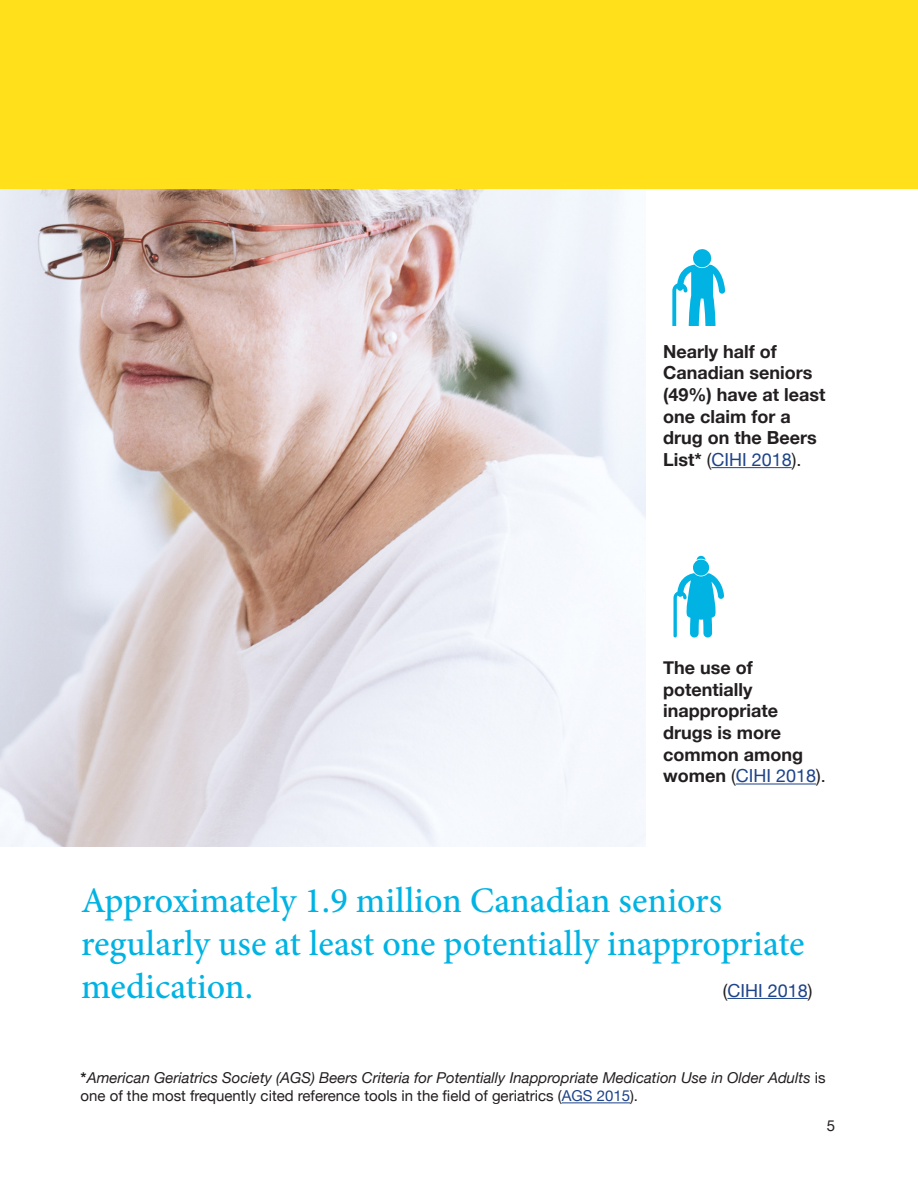
<style>
.page{position:relative;width:918px;height:1188px;background:#fff}
.page>*{position:absolute;margin:0;border:0;box-sizing:border-box;transform-origin:0 0}
.Heading_2{font:500 36px/43.2px "Minion Pro";color:#00b3e3}
.t1{font:700 18px/21.6px "Helvetica Neue";color:#231f20}
.t2{font:18px "Helvetica Neue";color:#1d4389}
.t3{font:italic 15px/18px "Helvetica Neue";color:#231f20}
.t4{font:15px "Helvetica Neue";color:#231f20}
.s1{font-weight:400}
.s2{font-weight:400;color:#1d4389}
.s3{color:#231f20}
.s4{font-weight:700;font-style:normal}
.s5{font-style:normal}
.s6{font-style:normal;color:#1d4389}
</style>
<div class="page">
<img style="left:0;top:189px;width:646px;height:658px">
<div style="left:0;top:0;width:918px;height:189px;background:#ffe01b"></div>
<svg style="left:672px;top:249px;width:53px;height:76px"></svg>
<svg style="left:673px;top:556px;width:51px;height:82px"></svg>
<hr style="left:711px;top:467px;width:81px;height:1px;background:#1d4389">
<hr style="left:736px;top:784px;width:80px;height:1px;background:#1d4389">
<hr style="left:562px;top:1103px;width:68px;height:1px;background:#1d4389">
<hr style="left:727px;top:998px;width:81px;height:1px;background:#1d4389">
<p class="t1" style="left:663px;top:341px;width:164px">Nearly half of<br>Canadian seniors (49%) have at least one claim for a drug on the Beers<br>List* <span class="s1">(</span><span class="s2">CIHI 2018</span><span class="s1">).</span></p>
<p class="t1" style="left:663px;top:657px;width:164px">The use of potentially inappropriate drugs is more common among women <span class="s1">(</span><span class="s2">CIHI 2018</span><span class="s1">).</span></p>
<p class="Heading_2" style="left:81px;top:879px;width:725px">Approximately 1.9 million Canadian seniors regularly use at least one potentially inappropriate medication.</p>
<p class="t2" style="left:723px;top:977px;width:91px"><span class="s3">(</span>CIHI 2018<span class="s3">)</span></p>
<p class="t3" style="left:81px;top:1070px;width:746px"><span class="s4">*</span>American Geriatrics Society (AGS) Beers Criteria for Potentially Inappropriate Medication Use in Older Adults <span class="s5">is one of the most frequently cited reference tools in the field of geriatrics (</span><span class="s6">AGS 2015</span><span class="s5">).</span></p>
<p class="t4" style="left:827px;top:1115px;width:10px">5</p>
</div>
